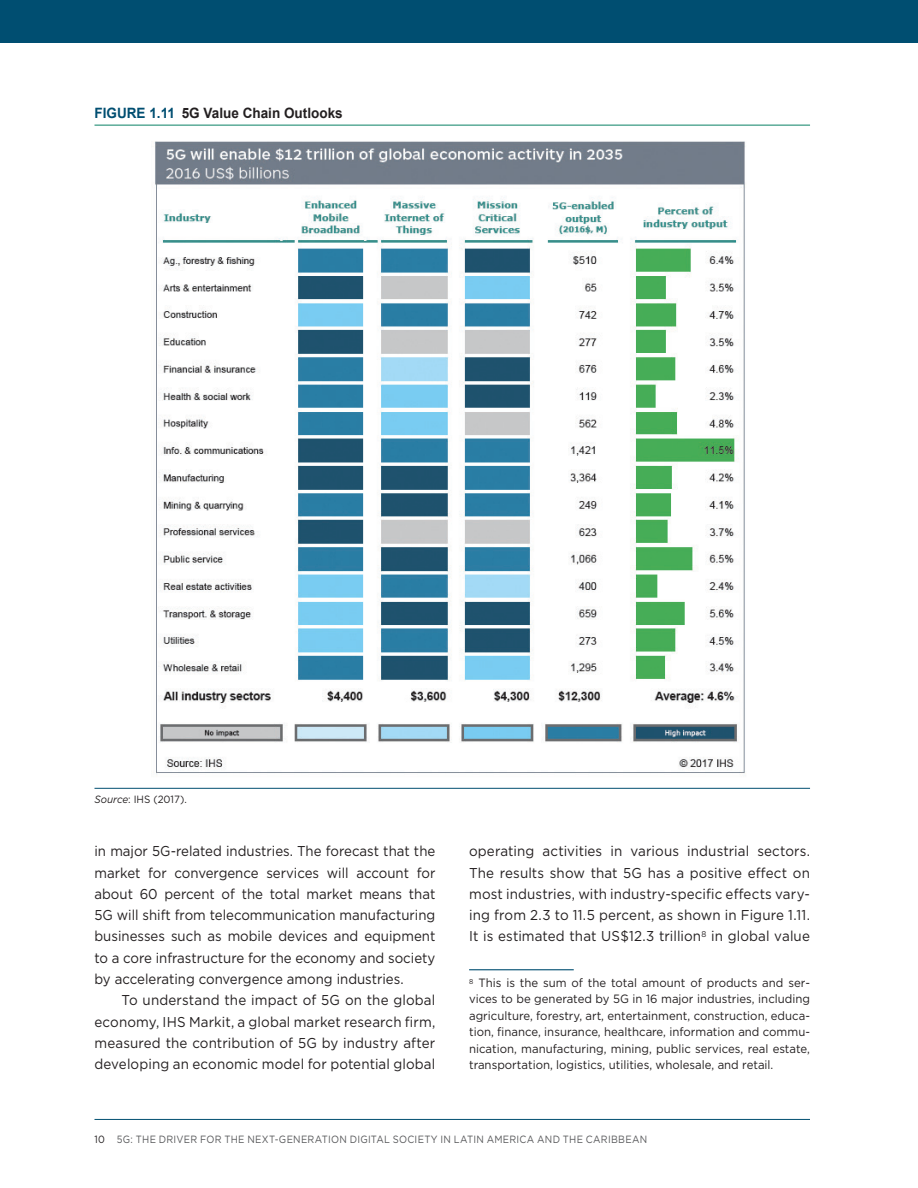
<style>
.page{position:relative;width:918px;height:1188px;background:#fff}
.page>*{position:absolute;margin:0;border:0;box-sizing:border-box;transform-origin:0 0}
.t1{font:14.25px/21.3px "Gotham";color:#231f20;text-align:justify;scale:.94 1}
.t2{font:14.25px/21.3px "Gotham";color:#231f20;text-align:justify;scale:.93 1}
.t3{font:700 14.25px "Arial";color:#231f20;scale:.95 1}
.t4{font:12px/16.5px "Gotham";color:#231f20;text-align:justify;scale:.95 1}
.t5{font:10.5px "Gotham";letter-spacing:.03em;color:#57585a;scale:.9 1}
.t6{font:10.5px "Gotham";color:#231f20;scale:.94 1}
.s1{color:#004e71}
.s2{font-style:italic}
.s3{color:#231f20}
</style>
<div class="page">
<div style="left:0;top:0;width:918px;height:43px;background:#004e71"></div>
<hr style="left:94px;top:1119px;width:716px;height:1px;background:#004e71">
<hr style="left:469px;top:969px;width:105px;height:1px;background:#004e71">
<hr style="left:94px;top:788px;width:716px;height:1px;background:#004e71">
<hr style="left:94px;top:125px;width:716px;height:1px;background:#0a8164">
<img style="left:155px;top:141px;width:591px;height:634px">
<p class="t3" style="left:94px;top:104px;width:263px"><span class="s1">FIGURE 1.11</span> 5G Value Chain Outlooks</p>
<p class="t6" style="left:94px;top:793px;width:100px"><span class="s2">Source</span>: IHS (2017).</p>
<p class="t2" style="left:94px;top:840px;width:368px">in major 5G-related industries. The forecast that the market for convergence services will account for about 60 percent of the total market means that 5G will shift from telecommunication manufacturing businesses such as mobile devices and equipment to a core infrastructure for the economy and society by accelerating convergence among industries.</p>
<p class="t1" style="left:94px;top:989px;width:364px;text-indent:27px">To understand the impact of 5G on the global economy, IHS Markit, a global market research firm, measured the contribution of 5G by industry after developing an economic model for potential global</p>
<p class="t1" style="left:469px;top:840px;width:364px">operating activities in various industrial sectors.<br>The results show that 5G has a positive effect on most industries, with industry-specific effects vary&shy;ing from 2.3 to 11.5 percent, as shown in Figure 1.11.<br>It is estimated that US$12.3 trillion<sup>8</sup> in global value</p>
<p class="t4" style="left:469px;top:974px;width:360px"><sup>8</sup> This is the sum of the total amount of products and ser&shy;vices to be generated by 5G in 16 major industries, including agriculture, forestry, art, entertainment, construction, educa&shy;tion, finance, insurance, healthcare, information and commu&shy;nication, manufacturing, mining, public services, real estate, transportation, logistics, utilities, wholesale, and retail.</p>
<p class="t5" style="left:94px;top:1133px;width:616px"><span class="s3">10</span> 5G: THE DRIVER FOR THE NEXT-GENERATION DIGITAL SOCIETY IN LATIN AMERICA AND THE CARIBBEAN</p>
</div>
